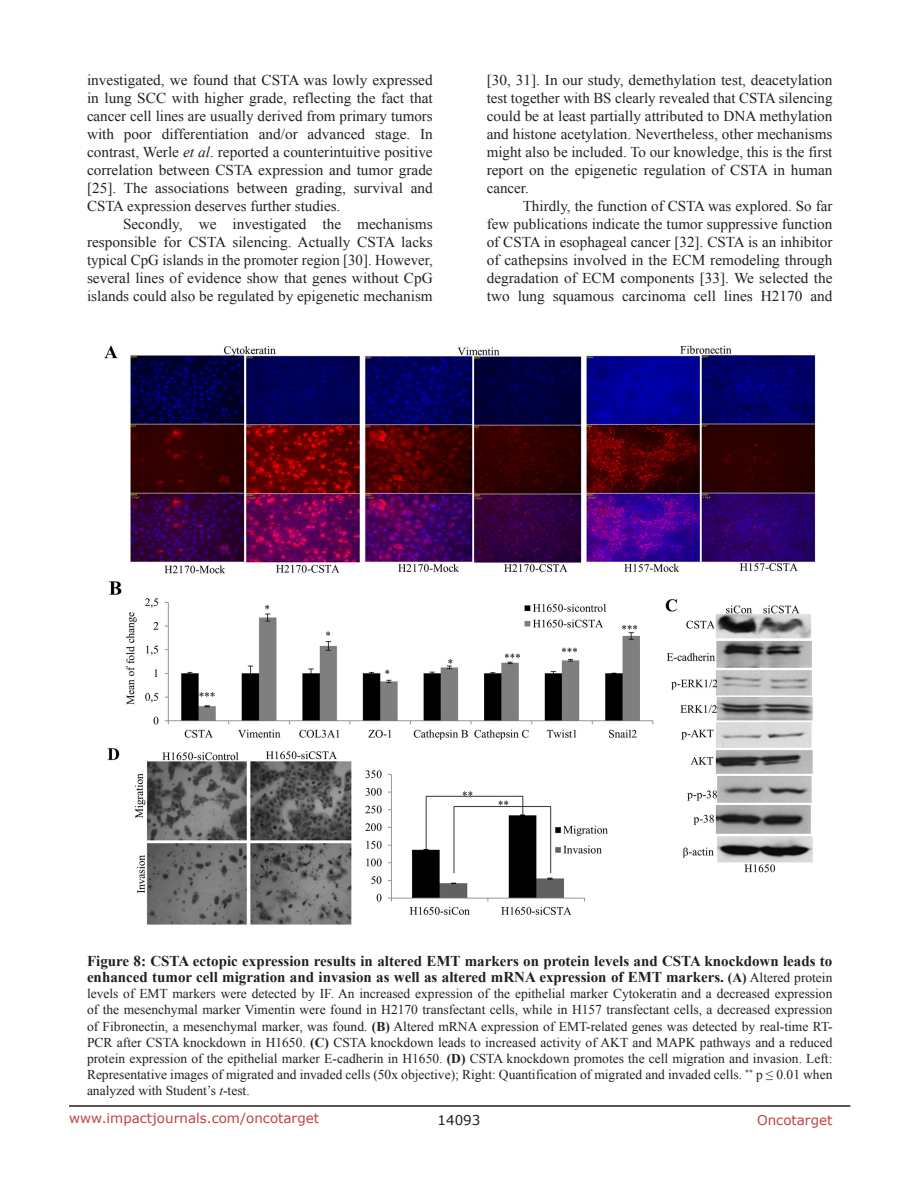
<style>
.page{position:relative;width:918px;height:1188px;background:#fff}
.page>*{position:absolute;margin:0;border:0;box-sizing:border-box;transform-origin:0 0}
.BodyText{font:15px/18px "Times New Roman";color:#231f20;text-align:justify}
.figuretext{font:700 15px/16.2px "Times New Roman";color:#231f20}
.figuretext-2{font:13.5px/16.2px "Times New Roman";color:#231f20;text-align:justify}
.t1{font:13.5px "Verdana";color:#c24141}
.t2{font:13.5px "Verdana";color:#231f20}
.s1{font-style:italic}
.s2{font-size:13.5px}
.s3{font-weight:400;font-size:13.5px}
.s4{font-weight:700}
</style>
<div class="page">
<hr style="left:69px;top:1105px;width:781px;height:2px;background:#231f20">
<img style="left:104px;top:345px;width:712px;height:580px">
<p class="BodyText" style="left:87px;top:71px;width:347px">investigated, we found that CSTA was lowly expressed in lung SCC with higher grade, reflecting the fact that cancer cell lines are usually derived from primary tumors with poor differentiation and/or advanced stage. In contrast, Werle <span class="s1">et al</span>. reported a counterintuitive positive correlation between CSTA expression and tumor grade [25]. The associations between grading, survival and CSTA expression deserves further studies.</p>
<p class="BodyText" style="left:87px;top:215px;width:347px;text-indent:36px">Secondly, we investigated the mechanisms responsible for CSTA silencing. Actually CSTA lacks typical CpG islands in the promoter region [30]. However, several lines of evidence show that genes without CpG islands could also be regulated by epigenetic mechanism</p>
<p class="BodyText" style="left:487px;top:71px;width:347px">[30, 31]. In our study, demethylation test, deacetylation test together with BS clearly revealed that CSTA silencing could be at least partially attributed to DNA methylation and histone acetylation. Nevertheless, other mechanisms might also be included. To our knowledge, this is the first report on the epigenetic regulation of CSTA in human cancer.</p>
<p class="BodyText" style="left:487px;top:197px;width:347px;text-indent:36px">Thirdly, the function of CSTA was explored. So far few publications indicate the tumor suppressive function of CSTA in esophageal cancer [32]. CSTA is an inhibitor of cathepsins involved in the ECM remodeling through degradation of ECM components [33]. We selected the two lung squamous carcinoma cell lines H2170 and</p>
<p class="figuretext" style="left:87px;top:952px;width:747px">Figure 8: CSTA ectopic expression results in altered EMT markers on protein levels and CSTA knockdown leads to enhanced tumor cell migration and invasion as well as altered mRNA expression of EMT markers. <span class="s2">(A)</span> <span class="s3">Altered protein</span></p>
<p class="figuretext-2" style="left:87px;top:985px;width:747px">levels of EMT markers were detected by IF. An increased expression of the epithelial marker Cytokeratin and a decreased expression of the mesenchymal marker Vimentin were found in H2170 transfectant cells, while in H157 transfectant cells, a decreased expression of Fibronectin, a mesenchymal marker, was found. <span class="s4">(B)</span> Altered mRNA expression of EMT-related genes was detected by real-time RT-PCR after CSTA knockdown in H1650. <span class="s4">(C)</span> CSTA knockdown leads to increased activity of AKT and MAPK pathways and a reduced protein expression of the epithelial marker E-cadherin in H1650. <span class="s4">(D)</span> CSTA knockdown promotes the cell migration and invasion. Left:<br>Representative images of migrated and invaded cells (50x objective); Right: Quantification of migrated and invaded cells. <sup>**</sup> p ≤ 0.01 when analyzed with Student’s <span class="s1">t</span>-test.</p>
<p class="t1" style="left:69px;top:1109px;width:252px">www.impactjournals.com/oncotarget</p>
<p class="t2" style="left:438px;top:1111px;width:44px">14093</p>
<p class="t1" style="left:757px;top:1111px;width:77px">Oncotarget</p>
</div>
